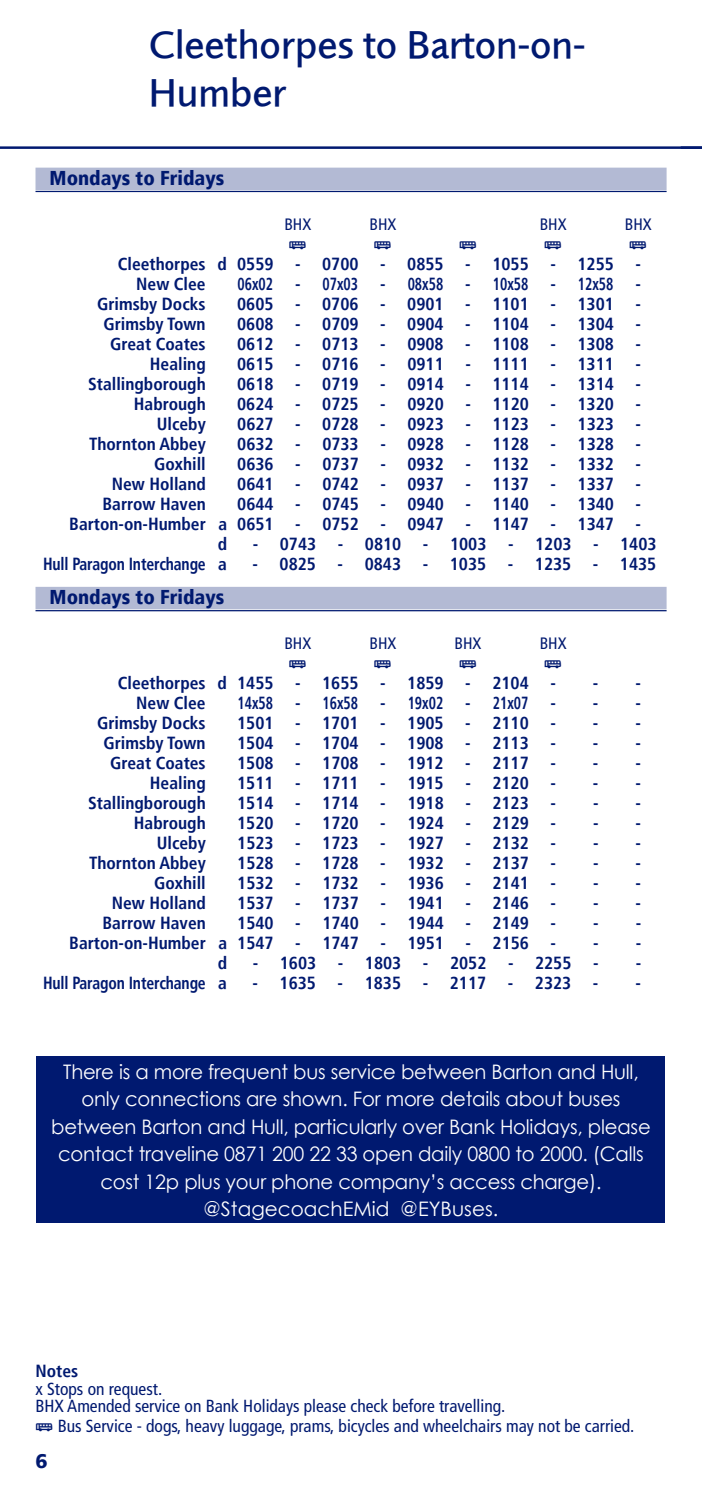
<style>
.page{position:relative;width:702px;height:1489px;background:#fff}
.page>*{position:absolute;margin:0;border:0;box-sizing:border-box;transform-origin:0 0}
.t1{font:500 40px/48px "Foundry Sans";color:#001970}
.t2{font:20px/27.5px "Century Gothic";letter-spacing:-.01em;color:#fff;text-align:center}
.t3{font:900 condensed 20px "Frutiger LT";color:#001970}
.t4{font:900 20px "Frutiger LT";color:#001970}
.t5{font:700 condensed 17.5px/20px "Frutiger LT";color:#001970}
.t6{font:condensed 17.5px/17.5px "Frutiger LT";color:#001970}
.t7{font:700 condensed 17.5px "Frutiger LT";color:#001970;scale:.9 1}
.t8{font:700 condensed 17.5px "Frutiger LT";color:#001970;scale:.8 1}
.t9{font:condensed 16.5px "Frutiger LT";color:#001970}
.t10{font:16.5px "BRFACE2";color:#001970}
.s1{font-family:"BRFACE2";font-stretch:normal;font-size:16.5px}
</style>
<div class="page">
<hr style="left:0;top:146px;width:702px;height:3px;background:#001970">
<div style="left:35px;top:168px;width:631px;height:22px;background:#b3bad4"></div>
<hr style="left:35px;top:191px;width:631px;height:1px;background:#001970">
<div style="left:35px;top:587px;width:631px;height:22px;background:#b3bad4"></div>
<hr style="left:35px;top:610px;width:631px;height:1px;background:#001970">
<div style="left:37px;top:1056px;width:628px;height:167px;background:#001970"></div>
<h1 class="t1" style="left:149px;top:20px;width:438px">Cleethorpes to Barton-on-<br>Humber</h1>
<p class="t3" style="left:50px;top:166px;width:176px">Mondays to Fridays</p>
<p class="t9" style="left:284px;top:214px;width:28px">BHX</p>
<p class="t9" style="left:369px;top:214px;width:28px">BHX</p>
<p class="t9" style="left:539px;top:214px;width:28px">BHX</p>
<p class="t9" style="left:624px;top:214px;width:28px">BHX</p>
<p class="t10" style="left:289px;top:234px;width:19px">G</p>
<p class="t10" style="left:374px;top:234px;width:19px">G</p>
<p class="t10" style="left:459px;top:234px;width:19px">G</p>
<p class="t10" style="left:544px;top:234px;width:19px">G</p>
<p class="t10" style="left:629px;top:234px;width:19px">G</p>
<p class="t5" style="left:136px;top:253px;width:506px;text-indent:-18px">Cleethorpes d 0559 - 0700 - 0855 - 1055 - 1255 -<br>New Clee</p>
<p class="t8" style="left:237px;top:273px;width:46px">06x02</p>
<p class="t5" style="left:295px;top:273px;width:65px">- 07x03</p>
<p class="t5" style="left:380px;top:273px;width:65px">- 08x58</p>
<p class="t5" style="left:465px;top:273px;width:65px">- 10x58</p>
<p class="t5" style="left:550px;top:273px;width:65px">- 12x58</p>
<p class="t5" style="left:635px;top:273px;width:7px">-</p>
<p class="t5" style="left:97px;top:293px;width:110px">Grimsby Docks</p>
<p class="t5" style="left:237px;top:293px;width:405px">0605 - 0706 - 0901 - 1101 - 1301 -</p>
<p class="t5" style="left:103px;top:313px;width:104px">Grimsby Town</p>
<p class="t5" style="left:237px;top:313px;width:405px">0608 - 0709 - 0904 - 1104 - 1304 -</p>
<p class="t5" style="left:110px;top:333px;width:97px">Great Coates</p>
<p class="t5" style="left:237px;top:333px;width:405px">0612 - 0713 - 0908 - 1108 - 1308 -</p>
<p class="t5" style="left:150px;top:353px;width:57px">Healing</p>
<p class="t5" style="left:237px;top:353px;width:405px">0615 - 0716 - 0911 - 1111 - 1311 -</p>
<p class="t5" style="left:88px;top:373px;width:119px">Stallingborough</p>
<p class="t5" style="left:237px;top:373px;width:405px">0618 - 0719 - 0914 - 1114 - 1314 -</p>
<p class="t5" style="left:134px;top:393px;width:73px">Habrough</p>
<p class="t5" style="left:237px;top:393px;width:405px">0624 - 0725 - 0920 - 1120 - 1320 -</p>
<p class="t5" style="left:157px;top:413px;width:50px">Ulceby</p>
<p class="t5" style="left:237px;top:413px;width:405px">0627 - 0728 - 0923 - 1123 - 1323 -</p>
<p class="t5" style="left:89px;top:433px;width:118px">Thornton Abbey</p>
<p class="t5" style="left:237px;top:433px;width:405px">0632 - 0733 - 0928 - 1128 - 1328 -</p>
<p class="t5" style="left:154px;top:453px;width:53px">Goxhill</p>
<p class="t5" style="left:237px;top:453px;width:405px">0636 - 0737 - 0932 - 1132 - 1332 -</p>
<p class="t5" style="left:112px;top:473px;width:96px">New Holland</p>
<p class="t5" style="left:237px;top:473px;width:405px">0641 - 0742 - 0937 - 1137 - 1337 -</p>
<p class="t5" style="left:103px;top:493px;width:105px">Barrow Haven</p>
<p class="t5" style="left:237px;top:493px;width:405px">0644 - 0745 - 0940 - 1140 - 1340 -</p>
<p class="t5" style="left:69px;top:513px;width:573px">Barton-on-Humber a 0651 - 0752 - 0947 - 1147 - 1347 -</p>
<p class="t5" style="left:218px;top:533px;width:11px">d</p>
<p class="t5" style="left:253px;top:533px;width:405px">- 0743 - 0810 - 1003 - 1203 - 1403</p>
<p class="t7" style="left:43px;top:553px;width:206px">Hull Paragon Interchange a</p>
<p class="t5" style="left:252px;top:553px;width:405px">- 0825 - 0843 - 1035 - 1235 - 1435</p>
<p class="t3" style="left:50px;top:585px;width:176px">Mondays to Fridays</p>
<p class="t9" style="left:284px;top:633px;width:28px">BHX</p>
<p class="t9" style="left:369px;top:633px;width:28px">BHX</p>
<p class="t9" style="left:454px;top:633px;width:28px">BHX</p>
<p class="t9" style="left:539px;top:633px;width:28px">BHX</p>
<p class="t10" style="left:289px;top:653px;width:19px">G</p>
<p class="t10" style="left:374px;top:653px;width:19px">G</p>
<p class="t10" style="left:459px;top:653px;width:19px">G</p>
<p class="t10" style="left:544px;top:653px;width:19px">G</p>
<p class="t5" style="left:118px;top:672px;width:439px">Cleethorpes d 1455 - 1655 - 1859 - 2104 -</p>
<p class="t5" style="left:593px;top:672px;width:50px">- -</p>
<p class="t5" style="left:136px;top:692px;width:71px">New Clee</p>
<p class="t8" style="left:237px;top:692px;width:46px">14x58</p>
<p class="t5" style="left:295px;top:692px;width:65px">- 16x58</p>
<p class="t5" style="left:380px;top:692px;width:65px">- 19x02</p>
<p class="t5" style="left:465px;top:692px;width:65px">- 21x07</p>
<p class="t5" style="left:550px;top:692px;width:50px">- -</p>
<p class="t5" style="left:635px;top:692px;width:7px">-</p>
<p class="t5" style="left:97px;top:712px;width:110px">Grimsby Docks</p>
<p class="t5" style="left:237px;top:712px;width:320px">1501 - 1701 - 1905 - 2110 -</p>
<p class="t5" style="left:593px;top:712px;width:50px">- -</p>
<p class="t5" style="left:103px;top:732px;width:104px">Grimsby Town</p>
<p class="t5" style="left:237px;top:732px;width:320px">1504 - 1704 - 1908 - 2113 -</p>
<p class="t5" style="left:593px;top:732px;width:50px">- -</p>
<p class="t5" style="left:110px;top:752px;width:97px">Great Coates</p>
<p class="t5" style="left:237px;top:752px;width:320px">1508 - 1708 - 1912 - 2117 -</p>
<p class="t5" style="left:593px;top:752px;width:50px">- -</p>
<p class="t5" style="left:150px;top:772px;width:57px">Healing</p>
<p class="t5" style="left:237px;top:772px;width:320px">1511 - 1711 - 1915 - 2120 -</p>
<p class="t5" style="left:593px;top:772px;width:50px">- -</p>
<p class="t5" style="left:88px;top:792px;width:119px">Stallingborough</p>
<p class="t5" style="left:237px;top:792px;width:320px">1514 - 1714 - 1918 - 2123 -</p>
<p class="t5" style="left:593px;top:792px;width:50px">- -</p>
<p class="t5" style="left:134px;top:812px;width:73px">Habrough</p>
<p class="t5" style="left:237px;top:812px;width:320px">1520 - 1720 - 1924 - 2129 -</p>
<p class="t5" style="left:593px;top:812px;width:50px">- -</p>
<p class="t5" style="left:157px;top:832px;width:50px">Ulceby</p>
<p class="t5" style="left:237px;top:832px;width:320px">1523 - 1723 - 1927 - 2132 -</p>
<p class="t5" style="left:593px;top:832px;width:50px">- -</p>
<p class="t5" style="left:89px;top:852px;width:118px">Thornton Abbey</p>
<p class="t5" style="left:237px;top:852px;width:320px">1528 - 1728 - 1932 - 2137 -</p>
<p class="t5" style="left:593px;top:852px;width:50px">- -</p>
<p class="t5" style="left:154px;top:872px;width:53px">Goxhill</p>
<p class="t5" style="left:237px;top:872px;width:320px">1532 - 1732 - 1936 - 2141 -</p>
<p class="t5" style="left:593px;top:872px;width:50px">- -</p>
<p class="t5" style="left:112px;top:892px;width:96px">New Holland</p>
<p class="t5" style="left:237px;top:892px;width:320px">1537 - 1737 - 1941 - 2146 -</p>
<p class="t5" style="left:593px;top:892px;width:50px">- -</p>
<p class="t5" style="left:103px;top:912px;width:105px">Barrow Haven</p>
<p class="t5" style="left:237px;top:912px;width:320px">1540 - 1740 - 1944 - 2149 -</p>
<p class="t5" style="left:593px;top:912px;width:50px">- -</p>
<p class="t5" style="left:69px;top:932px;width:488px">Barton-on-Humber a 1547 - 1747 - 1951 - 2156 -</p>
<p class="t5" style="left:593px;top:932px;width:50px">- -</p>
<p class="t5" style="left:218px;top:952px;width:11px">d</p>
<p class="t5" style="left:253px;top:952px;width:347px">- 1603 - 1803 - 2052 - 2255 -</p>
<p class="t5" style="left:635px;top:952px;width:7px">-</p>
<p class="t7" style="left:43px;top:972px;width:206px">Hull Paragon Interchange a</p>
<p class="t5" style="left:252px;top:972px;width:347px">- 1635 - 1835 - 2117 - 2323 -</p>
<p class="t5" style="left:635px;top:972px;width:7px">-</p>
<p class="t2" style="left:51px;top:1057px;width:601px">There is a more frequent bus service between Barton and Hull, only connections are shown. For more details about buses between Barton and Hull, particularly over Bank Holidays, please contact traveline 0871 200 22 33 open daily 0800 to 2000. (Calls cost 12p plus your phone company’s access charge). @StagecoachEMid @EYBuses.</p>
<p class="t5" style="left:35px;top:1361px;width:44px">Notes</p>
<p class="t6" style="left:35px;top:1380px;width:471px">x Stops on request.<br>BHX Amended service on Bank Holidays please check before travelling.</p>
<p class="t6" style="left:35px;top:1417px;width:600px"><span class="s1">G</span> Bus Service - dogs, heavy luggage, prams, bicycles and wheelchairs may not be carried.</p>
<p class="t4" style="left:35px;top:1448px;width:14px">6</p>
</div>
